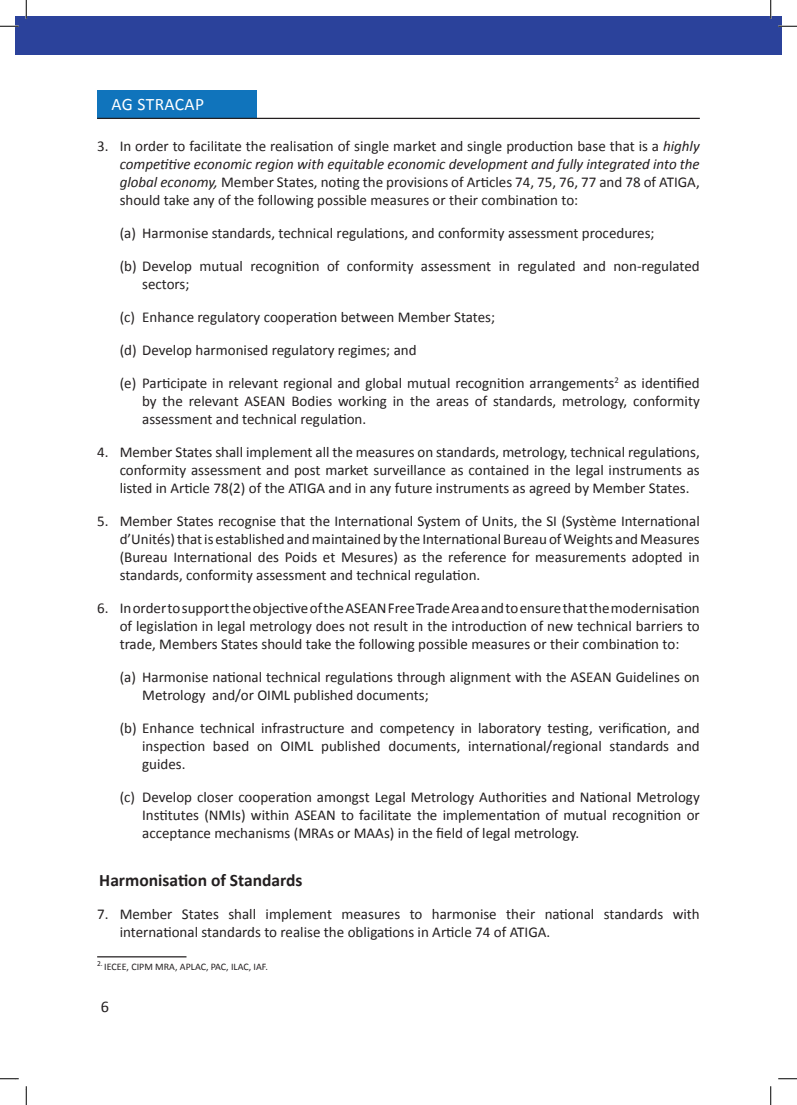
<style>
.page{position:relative;width:797px;height:1105px;background:#fff}
.page>*{position:absolute;margin:0;border:0;box-sizing:border-box;transform-origin:0 0}
.t1{font:700 17.5px "Calibri";color:#231f20}
.t2{font:17.5px "Calibri";letter-spacing:.02em;color:#fff}
.t3{font:16.25px "Calibri";color:#231f20}
.t4{font:15px/18px "Calibri";color:#231f20;text-align:justify}
.Footnote_text{font:10px "Calibri";color:#231f20}
.s1{font-style:italic}
</style>
<div class="page">
<div style="left:16px;top:16px;width:765px;height:39px;background:#2b429b"></div>
<div style="left:97px;top:90px;width:160px;height:28px;background:#1074bc"></div>
<hr style="left:97px;top:118px;width:602px;height:1px;background:#231f20">
<hr style="left:97px;top:956px;width:89px;height:1px;background:#231f20">
<svg style="left:0;top:25px;width:19px;height:2px"></svg>
<svg style="left:778px;top:25px;width:19px;height:2px"></svg>
<svg style="left:0;top:1078px;width:19px;height:1px"></svg>
<svg style="left:778px;top:1078px;width:19px;height:1px"></svg>
<svg style="left:25px;top:0;width:2px;height:19px"></svg>
<svg style="left:25px;top:1086px;width:2px;height:19px"></svg>
<svg style="left:770px;top:0;width:1px;height:19px"></svg>
<svg style="left:770px;top:1086px;width:1px;height:19px"></svg>
<p class="t2" style="left:111px;top:93px;width:94px">AG STRACAP</p>
<p class="t4" style="left:120px;top:137px;width:581px;text-indent:-22px">3. In order to facilitate the realisation of single market and single production base that is a <span class="s1">highly competitive economic region with equitable economic development and fully integrated into the global economy,</span> Member States, noting the provisions of Articles 74, 75, 76, 77 and 78 of ATIGA, should take any of the following possible measures or their combination to:</p>
<p class="t4" style="left:120px;top:224px;width:536px">(a) Harmonise standards, technical regulations, and conformity assessment procedures;</p>
<p class="t4" style="left:142px;top:257px;width:559px;text-indent:-22px">(b) Develop mutual recognition of conformity assessment in regulated and non-regulated sectors;</p>
<p class="t4" style="left:120px;top:308px;width:377px">(c) Enhance regulatory cooperation between Member States;</p>
<p class="t4" style="left:120px;top:341px;width:298px">(d) Develop harmonised regulatory regimes; and</p>
<p class="t4" style="left:142px;top:374px;width:559px;text-indent:-22px">(e) Participate in relevant regional and global mutual recognition arrangements<sup>2</sup> as identified by the relevant ASEAN Bodies working in the areas of standards, metrology, conformity assessment and technical regulation.</p>
<p class="t4" style="left:120px;top:443px;width:581px;text-indent:-22px">4. Member States shall implement all the measures on standards, metrology, technical regulations, conformity assessment and post market surveillance as contained in the legal instruments as listed in Article 78(2) of the ATIGA and in any future instruments as agreed by Member States.</p>
<p class="t4" style="left:120px;top:512px;width:581px;text-indent:-22px">5. Member States recognise that the International System of Units, the SI (Système International d’Unités) that is established and maintained by the International Bureau of Weights and Measures (Bureau International des Poids et Mesures) as the reference for measurements adopted in standards, conformity assessment and technical regulation.</p>
<p class="t4" style="left:120px;top:599px;width:581px;text-indent:-22px">6. In order to support the objective of the ASEAN Free Trade Area and to ensure that the modernisation of legislation in legal metrology does not result in the introduction of new technical barriers to trade, Members States should take the following possible measures or their combination to:</p>
<p class="t4" style="left:142px;top:668px;width:559px;text-indent:-22px">(a) Harmonise national technical regulations through alignment with the ASEAN Guidelines on<br>Metrology and/or OIML published documents;</p>
<p class="t4" style="left:142px;top:719px;width:559px;text-indent:-22px">(b) Enhance technical infrastructure and competency in laboratory testing, verification, and inspection based on OIML published documents, international/regional standards and guides.</p>
<p class="t4" style="left:142px;top:788px;width:559px;text-indent:-22px">(c) Develop closer cooperation amongst Legal Metrology Authorities and National Metrology Institutes (NMIs) within ASEAN to facilitate the implementation of mutual recognition or acceptance mechanisms (MRAs or MAAs) in the field of legal metrology.</p>
<p class="t1" style="left:99px;top:869px;width:205px">Harmonisation of Standards</p>
<p class="t4" style="left:120px;top:905px;width:581px;text-indent:-22px">7. Member States shall implement measures to harmonise their national standards with international standards to realise the obligations in Article 74 of ATIGA.</p>
<p class="Footnote_text" style="left:97px;top:960px;width:172px"><sup>2.</sup> IECEE, CIPM MRA, APLAC, PAC, ILAC, IAF.</p>
<p class="t3" style="left:101px;top:996px;width:10px">6</p>
</div>
